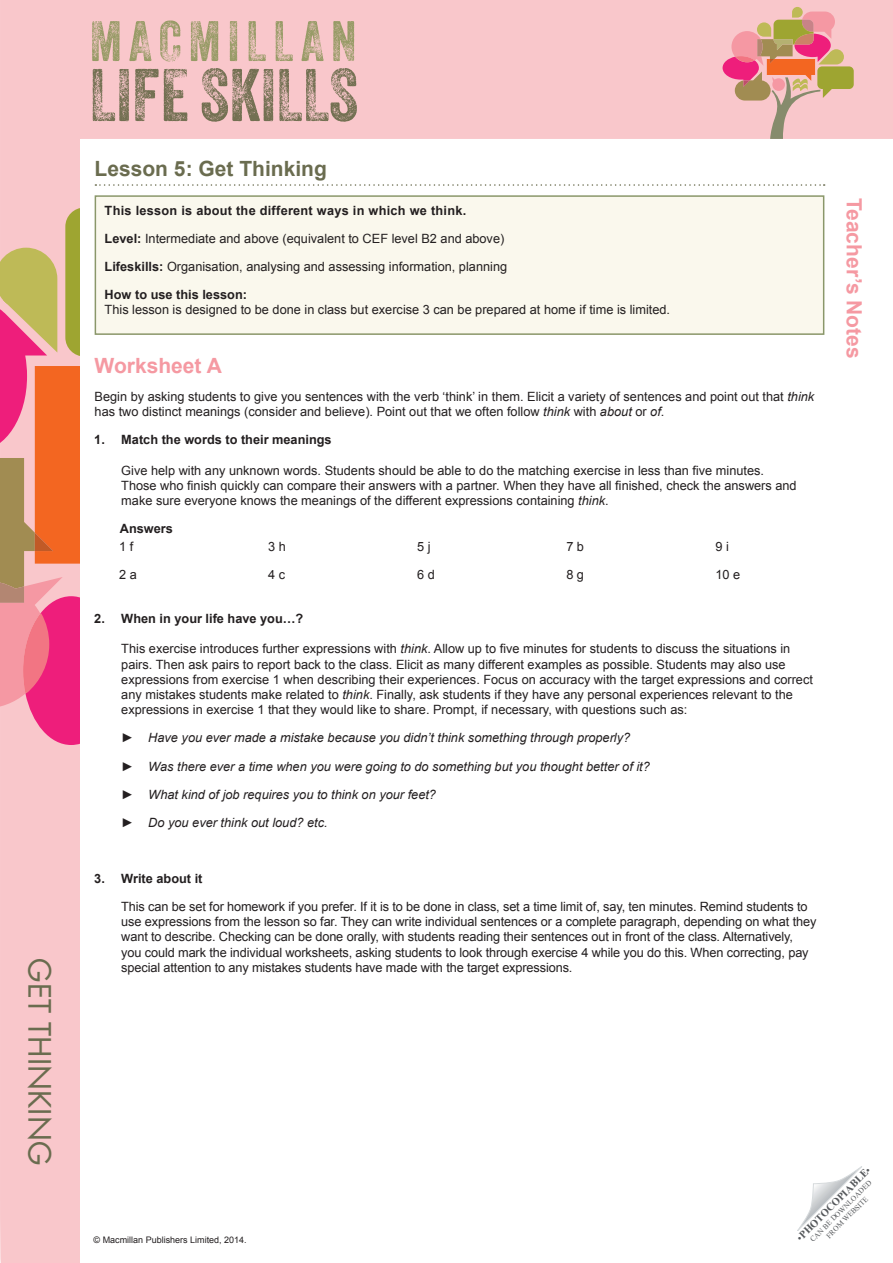
<style>
.page{position:relative;width:893px;height:1263px;background:#f9c7cb}
.page>*{position:absolute;margin:0;border:0;box-sizing:border-box;transform-origin:0 0}
.t1{font:72px "Veneer Three";color:#737052}
.t2{font:55.2px "Veneer Three";letter-spacing:.12em;color:#979b66}
.t3{font:30px "Futura Std";color:#6a6c4f}
.t4{font:700 21px "Arial";color:#f599a2}
.t5{font:700 21px "Arial";color:#6a6c4f}
.t6{font:12.75px/15.3px "Arial";color:#231f20}
.t7{font:italic 12.75px/28px "Arial";color:#231f20}
.t8{font:700 12.75px "Arial";color:#231f20}
.t9{font:700 12.75px "Arial";letter-spacing:.02em;color:#231f20}
.t10{font:700 10.5px "Times New Roman";color:#55585b}
.t11{font:9px "Arial";color:#231f20}
.t12{font:7.5px/9px "Times New Roman";color:#55585b;text-align:center}
.s1{font-weight:700}
.s2{font-style:italic}
.s3{font-style:normal}
.s4{font-weight:400}
</style>
<div class="page">
<div style="left:81px;top:139px;width:811px;height:1124px;background:#fff"></div>
<svg style="left:797px;top:1166px;width:65px;height:65px"></svg>
<svg style="left:0;top:208px;width:95px;height:537px"></svg>
<svg style="left:723px;top:7px;width:131px;height:132px;background:#e2a89c"></svg>
<svg style="left:95px;top:184px;width:730px;height:2px"></svg>
<div style="left:95px;top:196px;width:729px;height:138px;background:#faf8ed"></div>
<div style="left:95px;top:195px;width:729px;height:140px;border:2px solid #8a976a"></div>
<h3 class="t3" style="left:59px;top:958px;width:206px;rotate:90deg">get THINKING</h3>
<h2 class="t2" style="left:90px;top:8px;width:268px">MACMILLAN</h2>
<h1 class="t1" style="left:90px;top:51px;width:270px">LIFE SKILLS</h1>
<h3 class="t5" style="left:95px;top:155px;width:234px">Lesson 5: Get Thinking</h3>
<p class="t9" style="left:105px;top:202px;width:363px">This lesson is about the different ways in which we think.</p>
<p class="t6" style="left:105px;top:231px;width:401px"><span class="s1">Level:</span> Intermediate and above (equivalent to CEF level B2 and above)</p>
<p class="t6" style="left:105px;top:252px;width:404px;line-height:28px"><span class="s1">Lifeskills:</span> Organisation, analysing and assessing information, planning<br><span class="s1">How to use this lesson:</span></p>
<p class="t6" style="left:105px;top:302px;width:567px">This lesson is designed to be done in class but exercise 3 can be prepared at home if time is limited.</p>
<h3 class="t4" style="left:95px;top:352px;width:129px">Worksheet A</h3>
<p class="t6" style="left:95px;top:389px;width:721px">Begin by asking students to give you sentences with the verb ‘think’ in them. Elicit a variety of sentences and point out that <span class="s2">think </span>has two distinct meanings (consider and believe). Point out that we often follow <span class="s2">think</span> with <span class="s2">about</span> or <span class="s2">of</span>.</p>
<p class="t8" style="left:94px;top:431px;width:239px">1. Match the words to their meanings</p>
<p class="t6" style="left:121px;top:463px;width:677px">Give help with any unknown words. Students should be able to do the matching exercise in less than five minutes.<br>Those who finish quickly can compare their answers with a partner. When they have all finished, check the answers and make sure everyone knows the meanings of the different expressions containing <span class="s2">think</span>.</p>
<p class="t8" style="left:120px;top:520px;width:55px">Answers</p>
<p class="t6" style="left:119px;top:539px;width:16px">1 f</p>
<p class="t6" style="left:119px;top:567px;width:19px">2 a</p>
<p class="t6" style="left:268px;top:539px;width:19px">3 h</p>
<p class="t6" style="left:268px;top:567px;width:19px">4 c</p>
<p class="t6" style="left:417px;top:539px;width:15px">5 j</p>
<p class="t6" style="left:417px;top:567px;width:19px">6 d</p>
<p class="t6" style="left:566px;top:539px;width:19px">7 b</p>
<p class="t6" style="left:566px;top:567px;width:19px">8 g</p>
<p class="t6" style="left:715px;top:539px;width:15px">9 i</p>
<p class="t6" style="left:715px;top:567px;width:26px">10 e</p>
<p class="t8" style="left:94px;top:610px;width:211px">2. When in your life have you…?</p>
<p class="t6" style="left:121px;top:641px;width:693px">This exercise introduces further expressions with <span class="s2">think</span>. Allow up to five minutes for students to discuss the situations in pairs. Then ask pairs to report back to the class. Elicit as many different examples as possible. Students may also use expressions from exercise 1 when describing their experiences. Focus on accuracy with the target expressions and correct any mistakes students make related to <span class="s2">think</span>. Finally, ask students if they have any personal experiences relevant to the expressions in exercise 1 that they would like to share. Prompt, if necessary, with questions such as:</p>
<p class="t7" style="left:121px;top:724px;width:510px"><span class="s3">►</span> Have you ever made a mistake because you didn’t think something through properly?</p>
<p class="t7" style="left:121px;top:752px;width:530px"><span class="s3">►</span> Was there ever a time when you were going to do something but you thought better of it? <span class="s3">►</span> What kind of job requires you to think on your feet?</p>
<p class="t7" style="left:121px;top:808px;width:208px"><span class="s3">►</span> Do you ever think out loud? etc.</p>
<p class="t8" style="left:94px;top:870px;width:110px">3. Write about it</p>
<p class="t6" style="left:121px;top:899px;width:697px">This can be set for homework if you prefer. If it is to be done in class, set a time limit of, say, ten minutes. Remind students to use expressions from the lesson so far. They can write individual sentences or a complete paragraph, depending on what they want to describe. Checking can be done orally, with students reading their sentences out in front of the class. Alternatively, you could mark the individual worksheets, asking students to look through exercise 4 while you do this. When correcting, pay special attention to any mistakes students have made with the target expressions.</p>
<h3 class="t4" style="left:868px;top:198px;width:162px;rotate:90deg">Teacher’s Notes</h3>
<p class="t11" style="left:94px;top:1234px;width:155px">© Macmillan Publishers Limited, 2014.</p>
<p class="t10" style="left:793px;top:1234px;width:101px;rotate:-45deg"><span class="s4">•</span>PHOTOCOPIABLE<span class="s4">•</span></p>
<p class="t12" style="left:808px;top:1237px;width:85px;rotate:-45deg">CAN BE DOWNLOADED<br>FROM WEBSITE</p>
</div>
